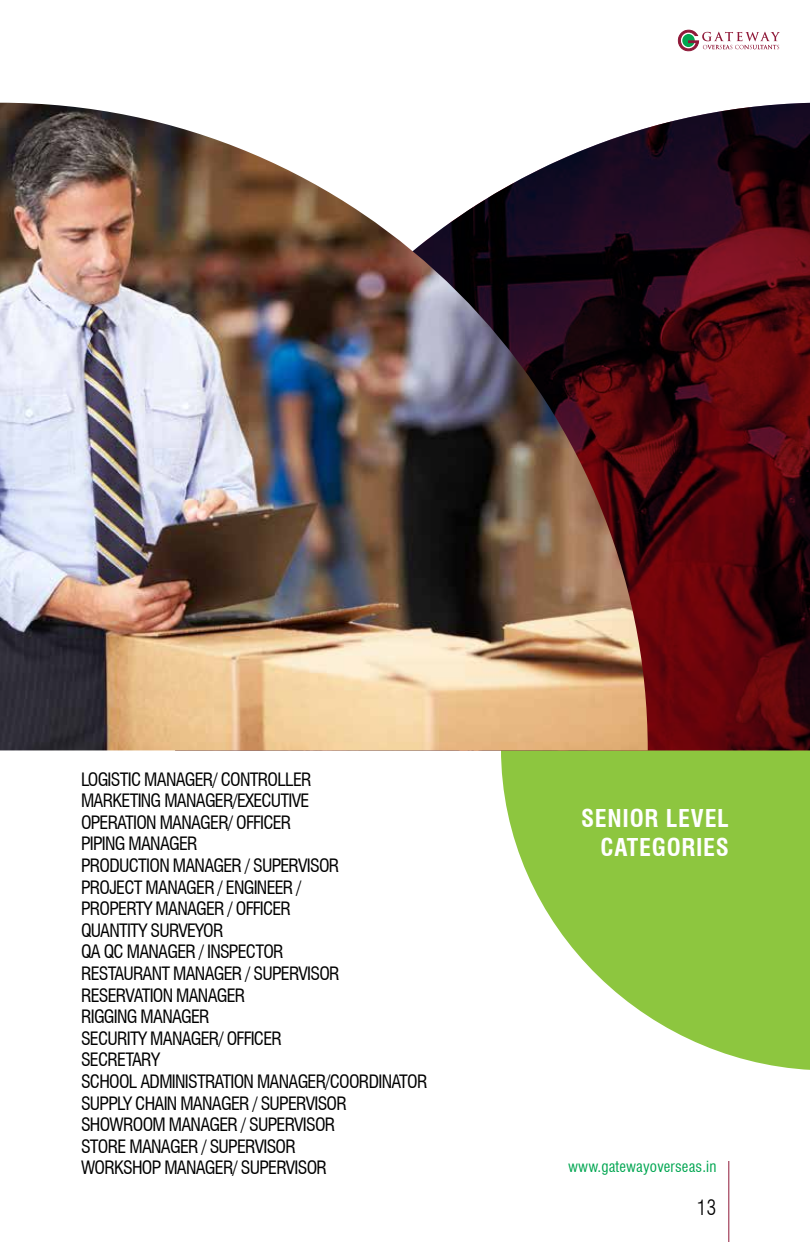
<style>
.page{position:relative;width:810px;height:1242px;background:#fff}
.page>*{position:absolute;margin:0;border:0;box-sizing:border-box;transform-origin:0 0}
.t1{font:700 condensed 24px/28.8px "Swiss 721 BT";letter-spacing:.03em;color:#fff;text-align:right}
.t2{font:300 condensed 21px "Swiss 721 BT";color:#000}
.t3{font:condensed 18px/21.6px "Swiss 721 BT";letter-spacing:-.04em;color:#000}
.t4{font:condensed 15px "Swiss 721 BT";letter-spacing:.01em;color:#00a651}
</style>
<div class="page">
<svg style="left:501px;top:750px;width:309px;height:320px;fill:#8dc63f"></svg>
<img style="left:648px;top:103px;width:162px;height:647px">
<img style="left:0;top:103px;width:648px;height:647px">
<hr style="left:729px;top:1161px;width:1px;height:81px;background:#8f1838">
<svg style="left:678px;top:30px;width:102px;height:21px"></svg>
<p class="t3" style="left:81px;top:768px;width:348px">LOGISTIC MANAGER/ CONTROLLER<br>MARKETING MANAGER/EXECUTIVE<br>OPERATION MANAGER/ OFFICER<br>PIPING MANAGER<br>PRODUCTION MANAGER / SUPERVISOR<br>PROJECT MANAGER / ENGINEER /<br>PROPERTY MANAGER / OFFICER<br>QUANTITY SURVEYOR<br>QA QC MANAGER / INSPECTOR<br>RESTAURANT MANAGER / SUPERVISOR<br>RESERVATION MANAGER<br>RIGGING MANAGER<br>SECURITY MANAGER/ OFFICER<br>SECRETARY<br>SCHOOL ADMINISTRATION MANAGER/COORDINATOR<br>SUPPLY CHAIN MANAGER / SUPERVISOR<br>SHOWROOM MANAGER / SUPERVISOR<br>STORE MANAGER / SUPERVISOR<br>WORKSHOP MANAGER/ SUPERVISOR</p>
<h1 class="t1" style="left:581px;top:804px;width:149px">SENIOR LEVEL<br>CATEGORIES</h1>
<p class="t4" style="left:568px;top:1158px;width:150px">www.gatewayoverseas.in</p>
<p class="t2" style="left:697px;top:1195px;width:21px">13</p>
</div>
